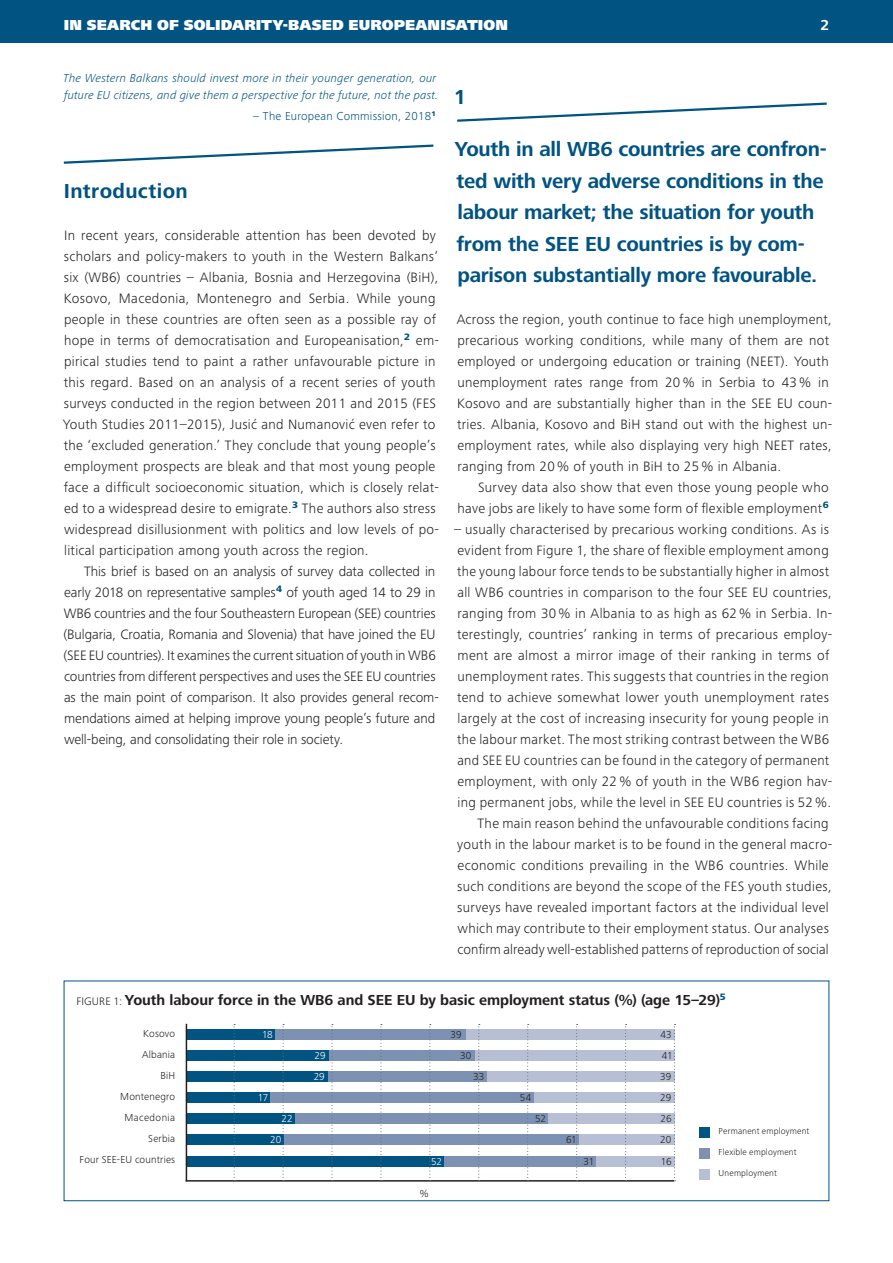
<style>
.page{position:relative;width:893px;height:1263px;background:#fff}
.page>*{position:absolute;margin:0;border:0;box-sizing:border-box;transform-origin:0 0}
.t1{font:700 21px/31.5px "Frutiger Next Pro";letter-spacing:-.015em;color:#015382}
.t2{font:700 15px "Frutiger Next Pro";letter-spacing:-.005em;color:#231f20}
.t3{font:900 15px "Frutiger Next Pro";letter-spacing:.01em;color:#fff}
.t4{font:700 15px "Frutiger Next Pro";color:#fff}
.t5{font:300 14.1px/21px "Frutiger Next Pro";letter-spacing:.02em;color:#231f20}
.t6{font:300 14.1px/21px "Frutiger Next Pro";letter-spacing:-.005em;color:#231f20}
.t7{font:italic 300 12px/16.5px "Frutiger Next Pro";letter-spacing:.015em;color:#015382}
.t8{font:300 12px "Frutiger Next Pro";letter-spacing:.02em;color:#015382}
.t9{font:300 10.5px/21px "Frutiger Next Pro";letter-spacing:.015em;color:#231f20;text-align:right}
.t10{font:300 10.5px/21.1px "Frutiger Next Pro";color:#fff}
.t11{font:300 9px "Frutiger Next Pro";letter-spacing:.02em;color:#231f20}
.s1{font-weight:300;font-size:11.25px}
</style>
<div class="page">
<div style="left:0;top:0;width:893px;height:43px;background:#015382"></div>
<svg style="left:63px;top:144px;width:371px;height:20px"></svg>
<svg style="left:457px;top:102px;width:370px;height:20px"></svg>
<div style="left:64px;top:980px;width:765px;height:221px;border:1px solid #015382"></div>
<div style="left:465px;top:1029px;width:210px;height:10px;background:#b6bfd3"></div>
<div style="left:275px;top:1029px;width:190px;height:10px;background:#7d92b2"></div>
<div style="left:187px;top:1029px;width:88px;height:10px;background:#015382"></div>
<div style="left:475px;top:1050px;width:200px;height:10px;background:#b6bfd3"></div>
<div style="left:329px;top:1050px;width:146px;height:10px;background:#7d92b2"></div>
<div style="left:187px;top:1050px;width:142px;height:10px;background:#015382"></div>
<div style="left:487px;top:1071px;width:188px;height:11px;background:#b6bfd3"></div>
<div style="left:327px;top:1071px;width:160px;height:11px;background:#7d92b2"></div>
<div style="left:187px;top:1071px;width:140px;height:10px;background:#015382"></div>
<div style="left:534px;top:1092px;width:141px;height:10px;background:#b6bfd3"></div>
<div style="left:270px;top:1092px;width:264px;height:10px;background:#7d92b2"></div>
<div style="left:187px;top:1092px;width:83px;height:10px;background:#015382"></div>
<div style="left:548px;top:1113px;width:127px;height:10px;background:#b6bfd3"></div>
<div style="left:294px;top:1113px;width:254px;height:10px;background:#7d92b2"></div>
<div style="left:187px;top:1113px;width:107px;height:10px;background:#015382"></div>
<div style="left:578px;top:1134px;width:97px;height:11px;background:#b6bfd3"></div>
<div style="left:284px;top:1134px;width:294px;height:11px;background:#7d92b2"></div>
<div style="left:187px;top:1134px;width:97px;height:11px;background:#015382"></div>
<div style="left:596px;top:1156px;width:79px;height:10px;background:#b6bfd3"></div>
<div style="left:443px;top:1156px;width:153px;height:10px;background:#7d92b2"></div>
<div style="left:187px;top:1156px;width:256px;height:10px;background:#015382"></div>
<hr style="left:186px;top:1180px;width:488px;height:1px;background:#231f20">
<hr style="left:186px;top:1024px;width:1px;height:157px;background:#231f20">
<svg style="left:331px;top:1024px;width:2px;height:157px"></svg>
<svg style="left:380px;top:1024px;width:2px;height:157px"></svg>
<svg style="left:429px;top:1024px;width:2px;height:157px"></svg>
<svg style="left:478px;top:1024px;width:2px;height:157px"></svg>
<svg style="left:527px;top:1024px;width:2px;height:157px"></svg>
<svg style="left:576px;top:1024px;width:2px;height:157px"></svg>
<svg style="left:625px;top:1024px;width:2px;height:157px"></svg>
<svg style="left:674px;top:1024px;width:1px;height:157px"></svg>
<svg style="left:283px;top:1024px;width:1px;height:157px"></svg>
<svg style="left:234px;top:1024px;width:1px;height:157px"></svg>
<div style="left:699px;top:1127px;width:11px;height:10px;background:#015382"></div>
<div style="left:699px;top:1148px;width:11px;height:10px;background:#7d92b2"></div>
<div style="left:700px;top:1169px;width:10px;height:10px;background:#b6bfd3"></div>
<p class="t3" style="left:64px;top:17px;width:446px">IN SEARCH OF SOLIDARITY-BASED EUROPEANISATION</p>
<p class="t4" style="left:820px;top:17px;width:10px">2</p>
<p class="t7" style="left:63px;top:70px;width:377px">The Western Balkans should invest more in their younger generation, our future EU citizens, and give them a perspective for the future, not the past.</p>
<p class="t8" style="left:253px;top:109px;width:184px">– The European Commission, 2018<sup>1</sup></p>
<h1 class="t1" style="left:454px;top:81px;width:14px">1</h1>
<h1 class="t1" style="left:455px;top:134px;width:374px">Youth in all WB6 countries are confron&shy;ted with very adverse conditions in the labour market; the situation for youth from the SEE EU countries is by com&shy;parison substantially more favourable.</h1>
<p class="t5" style="left:457px;top:309px;width:377px">Across the region, youth continue to face high unemployment, precarious working conditions, while many of them are not employed or undergoing education or training (NEET). Youth unemployment rates range from 20 % in Serbia to 43 % in Kosovo and are substantially higher than in the SEE EU coun&shy;tries. Albania, Kosovo and BiH stand out with the highest un&shy;employment rates, while also displaying very high NEET rates, ranging from 20 % of youth in BiH to 25 % in Albania.</p>
<p class="t5" style="left:457px;top:477px;width:373px;text-align:right">Survey data also show that even those young people who have jobs are likely to have some form of flexible employment<sup>6</sup></p>
<p class="t5" style="left:454px;top:519px;width:380px;text-align:right">– usually characterised by precarious working conditions. As is evident from Figure 1, the share of flexible employment among the young labour force tends to be substantially higher in almost all WB6 countries in comparison to the four SEE EU countries, ranging from 30 % in Albania to as high as 62 % in Serbia. In&shy;terestingly, countries’ ranking in terms of precarious employ&shy;ment are almost a mirror image of their ranking in terms of unemployment rates. This suggests that countries in the region tend to achieve somewhat lower youth unemployment rates largely at the cost of increasing insecurity for young people in the labour market. The most striking contrast between the WB6 and SEE EU countries can be found in the category of permanent employment, with only 22 % of youth in the WB6 region hav&shy;ing permanent jobs, while the level in SEE EU countries is 52 %.<br>The main reason behind the unfavourable conditions facing youth in the labour market is to be found in the general macro&shy;economic conditions prevailing in the WB6 countries. While such conditions are beyond the scope of the FES youth studies, surveys have revealed important factors at the individual level which may contribute to their employment status. Our analyses confirm already well-established patterns of reproduction of social</p>
<p class="t2" style="left:76px;top:991px;width:651px"><span class="s1">FIGURE 1:</span> Youth labour force in the WB6 and SEE EU by basic employment status (%) (age 15–29)<sup>5</sup></p>
<p class="t9" style="left:80px;top:1023px;width:97px">Kosovo<br>Albania<br>BiH<br>Montenegro<br>Macedonia<br>Serbia<br>Four SEE-EU countries</p>
<p class="t9" style="left:420px;top:1183px;width:10px">%</p>
<h1 class="t1" style="left:64px;top:176px;width:125px">Introduction</h1>
<p class="t5" style="left:63px;top:225px;width:378px">In recent years, considerable attention has been devoted by scholars and policy-makers to youth in the Western Balkans‘ six (WB6) countries – Albania, Bosnia and Herzegovina (BiH), Kosovo, Macedonia, Montenegro and Serbia. While young people in these countries are often seen as a possible ray of hope in terms of democratisation and Europeanisation,<sup>2</sup> em&shy;pirical studies tend to paint a rather unfavourable picture in this regard. Based on an analysis of a recent series of youth surveys conducted in the region between 2011 and 2015 (FES Youth Studies 2011–2015), Jusić and Numanović even refer to the ‘excluded generation.’ They conclude that young people’s employment prospects are bleak and that most young people face a difficult socioeconomic situation, which is closely relat&shy;ed to a widespread desire to emigrate.<sup>3</sup> The authors also stress widespread disillusionment with politics and low levels of po&shy;litical participation among youth across the region.</p>
<p class="t6" style="left:64px;top:561px;width:377px;text-indent:20px">This brief is based on an analysis of survey data collected in early 2018 on representative samples<sup>4</sup> of youth aged 14 to 29 in WB6 countries and the four Southeastern European (SEE) countries (Bulgaria, Croatia, Romania and Slovenia) that have joined the EU (SEE EU countries). It examines the current situation of youth in WB6 countries from different perspectives and uses the SEE EU countries as the main point of comparison. It also provides general recom&shy;mendations aimed at helping improve young people’s future and well-being, and consolidating their role in society.</p>
<p class="t10" style="left:262px;top:1024px;width:12px">18</p>
<p class="t9" style="left:450px;top:1024px;width:13px">39</p>
<p class="t10" style="left:314px;top:1045px;width:14px">29<br>29</p>
<p class="t9" style="left:660px;top:1024px;width:14px;text-align:justify">43<br>41<br>39<br>29<br>26<br>20<br>16</p>
<p class="t9" style="left:460px;top:1045px;width:13px">30</p>
<p class="t9" style="left:473px;top:1066px;width:13px">33</p>
<p class="t10" style="left:258px;top:1087px;width:12px">17</p>
<p class="t9" style="left:520px;top:1087px;width:13px">54</p>
<p class="t10" style="left:282px;top:1108px;width:13px">22</p>
<p class="t10" style="left:270px;top:1129px;width:13px">20</p>
<p class="t10" style="left:431px;top:1151px;width:13px">52</p>
<p class="t9" style="left:535px;top:1108px;width:13px">52</p>
<p class="t11" style="left:719px;top:1126px;width:92px">Permanent employment</p>
<p class="t11" style="left:719px;top:1147px;width:79px">Flexible employment</p>
<p class="t11" style="left:719px;top:1168px;width:60px">Unemployment</p>
<p class="t9" style="left:566px;top:1129px;width:12px">61</p>
<p class="t9" style="left:583px;top:1151px;width:12px">31</p>
</div>
